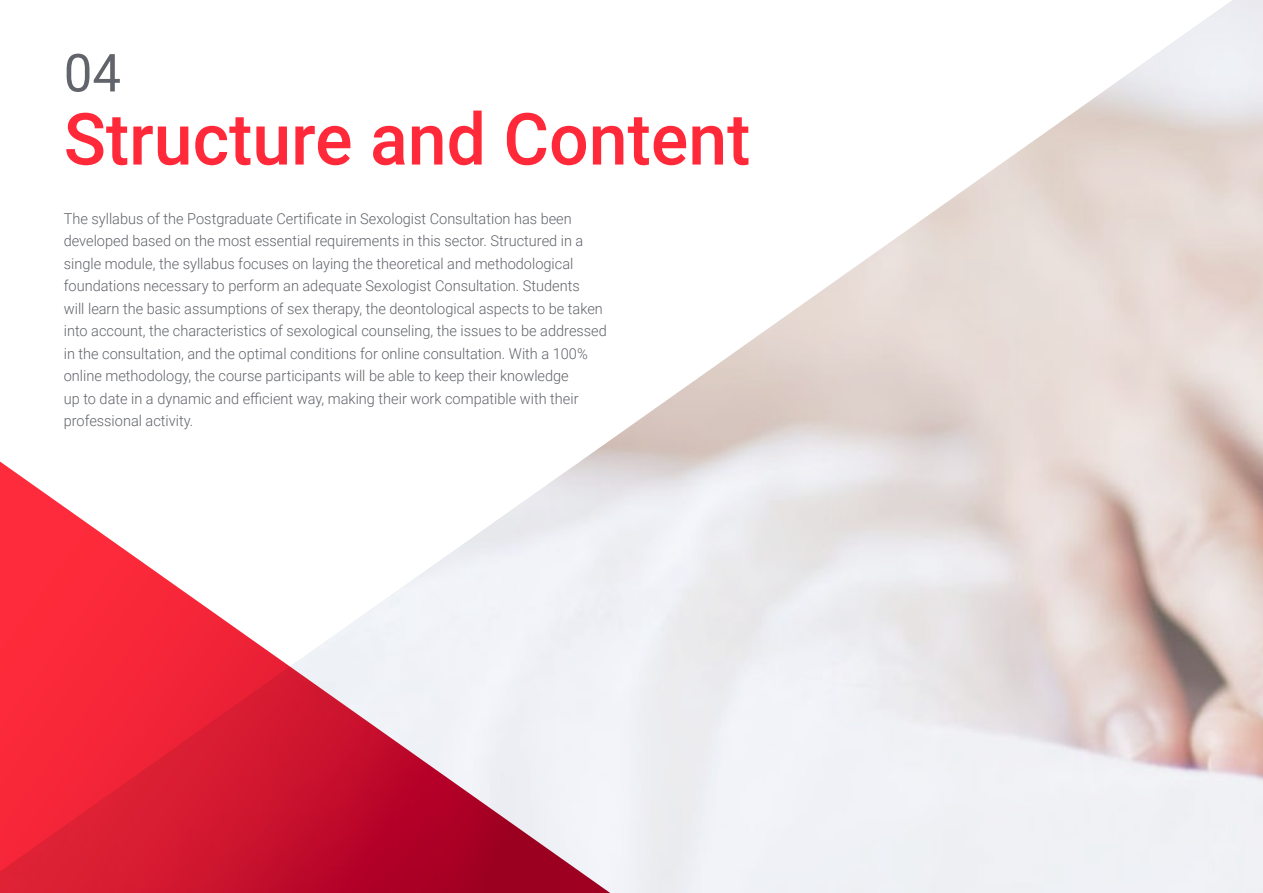
<style>
.page{position:relative;width:1263px;height:893px;background:#fff}
.page>*{position:absolute;margin:0;border:0;box-sizing:border-box;transform-origin:0 0}
.t1{font:500 72px "Roboto";color:#ff293a}
.t2{font:52.5px "Roboto";color:#61646a}
.t3{font:300 15px/22.5px "Roboto";color:#61646a}
</style>
<div class="page">
<img style="left:602px;top:0;width:661px;height:893px">
<svg style="left:0;top:446px;width:640px;height:447px"></svg>
<h2 class="t2" style="left:64px;top:36px;width:59px">04</h2>
<h1 class="t1" style="left:64px;top:89px;width:688px">Structure and Content</h1>
<p class="t3" style="left:64px;top:207px;width:545px">The syllabus of the Postgraduate Certificate in Sexologist Consultation has been developed based on the most essential requirements in this sector. Structured in a single module, the syllabus focuses on laying the theoretical and methodological foundations necessary to perform an adequate Sexologist Consultation. Students<br>will learn the basic assumptions of sex therapy, the deontological aspects to be taken into account, the characteristics of sexological counseling, the issues to be addressed in the consultation, and the optimal conditions for online consultation. With a 100% online methodology, the course participants will be able to keep their knowledge<br>up to date in a dynamic and efficient way, making their work compatible with their professional activity.</p>
</div>
